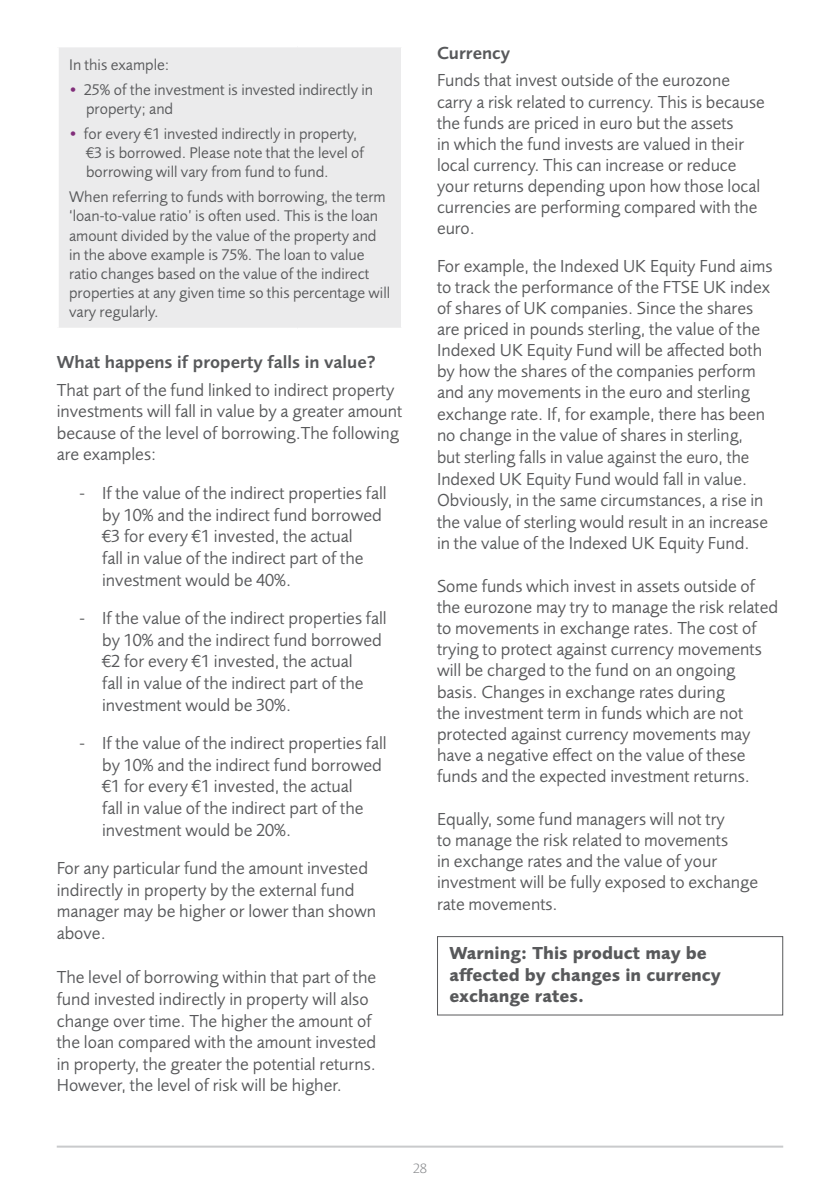
<style>
.page{position:relative;width:840px;height:1191px;background:#fff}
.page>*{position:absolute;margin:0;border:0;box-sizing:border-box;transform-origin:0 0}
.t1{font:18px/21.6px "Foundry Sans";color:#58595b}
.t2{font:700 18px/21.6px "Foundry Sans";color:#58595b}
.t3{font:600 18px "Foundry Sans";color:#58595b}
.t4{font:16px/19.2px "Foundry Sans";color:#58595b}
.t5{font:300 14px "Foundry Sans";color:#888a8d}
.s1{color:#812e7a}
</style>
<div class="page">
<hr style="left:57px;top:1145px;width:725px;height:2px;background:#c9cacc">
<div style="left:58px;top:46px;width:344px;height:283px;background:#ebebec"></div>
<hr style="left:57px;top:45px;width:240px;height:2px;background:#fff">
<hr style="left:57px;top:47px;width:2px;height:281px;background:#fff">
<hr style="left:297px;top:45px;width:106px;height:2px;background:#fff">
<hr style="left:401px;top:47px;width:2px;height:281px;background:#fff">
<hr style="left:57px;top:328px;width:240px;height:2px;background:#fff">
<hr style="left:297px;top:328px;width:106px;height:2px;background:#fff">
<div style="left:437px;top:936px;width:345px;height:79px;border:1px solid #58595b"></div>
<p class="t4" style="left:69px;top:55px;width:102px">In this example:</p>
<p class="t4" style="left:86px;top:80px;width:288px;text-indent:-17px"><span class="s1">•</span> 25% of the investment is invested indirectly in property; and</p>
<p class="t4" style="left:86px;top:124px;width:279px;text-indent:-17px"><span class="s1">•</span> for every €1 invested indirectly in property, €3 is borrowed. Please note that the level of borrowing will vary from fund to fund.</p>
<p class="t4" style="left:69px;top:187px;width:322px">When referring to funds with borrowing, the term ‘loan-to-value ratio’ is often used. This is the loan amount divided by the value of the property and in the above example is 75%. The loan to value ratio changes based on the value of the indirect properties at any given time so this percentage will vary regularly.</p>
<p class="t3" style="left:57px;top:352px;width:320px">What happens if property falls in value?</p>
<p class="t1" style="left:57px;top:379px;width:347px">That part of the fund linked to indirect property investments will fall in value by a greater amount because of the level of borrowing.The following are examples:</p>
<p class="t1" style="left:102px;top:482px;width:286px;text-indent:-23px">- If the value of the indirect properties fall by 10% and the indirect fund borrowed €3 for every €1 invested, the actual<br>fall in value of the indirect part of the investment would be 40%.</p>
<p class="t1" style="left:102px;top:607px;width:286px;text-indent:-23px">- If the value of the indirect properties fall by 10% and the indirect fund borrowed €2 for every €1 invested, the actual<br>fall in value of the indirect part of the investment would be 30%.</p>
<p class="t1" style="left:102px;top:732px;width:286px;text-indent:-23px">- If the value of the indirect properties fall by 10% and the indirect fund borrowed €1 for every €1 invested, the actual<br>fall in value of the indirect part of the investment would be 20%.</p>
<p class="t1" style="left:57px;top:857px;width:320px">For any particular fund the amount invested indirectly in property by the external fund manager may be higher or lower than shown above.</p>
<p class="t1" style="left:57px;top:967px;width:321px">The level of borrowing within that part of the fund invested indirectly in property will also change over time. The higher the amount of the loan compared with the amount invested in property, the greater the potential returns.<br>However, the level of risk will be higher.</p>
<p class="t3" style="left:437px;top:43px;width:75px">Currency</p>
<p class="t1" style="left:437px;top:70px;width:329px;line-height:21px">Funds that invest outside of the eurozone carry a risk related to currency. This is because the funds are priced in euro but the assets<br>in which the fund invests are valued in their local currency. This can increase or reduce your returns depending upon how those local currencies are performing compared with the euro.</p>
<p class="t1" style="left:437px;top:256px;width:337px">For example, the Indexed UK Equity Fund aims to track the performance of the FTSE UK index of shares of UK companies. Since the shares are priced in pounds sterling, the value of the Indexed UK Equity Fund will be affected both by how the shares of the companies perform and any movements in the euro and sterling exchange rate. If, for example, there has been no change in the value of shares in sterling,<br>but sterling falls in value against the euro, the Indexed UK Equity Fund would fall in value.<br>Obviously, in the same circumstances, a rise in the value of sterling would result in an increase in the value of the Indexed UK Equity Fund.</p>
<p class="t1" style="left:437px;top:576px;width:342px;line-height:21px">Some funds which invest in assets outside of the eurozone may try to manage the risk related to movements in exchange rates. The cost of trying to protect against currency movements will be charged to the fund on an ongoing basis. Changes in exchange rates during<br>the investment term in funds which are not protected against currency movements may have a negative effect on the value of these funds and the expected investment returns.</p>
<p class="t1" style="left:437px;top:809px;width:322px">Equally, some fund managers will not try<br>to manage the risk related to movements<br>in exchange rates and the value of your investment will be fully exposed to exchange rate movements.</p>
<p class="t2" style="left:449px;top:942px;width:273px">Warning: This product may be affected by changes in currency exchange rates.</p>
<p class="t5" style="left:413px;top:1160px;width:15px">28</p>
</div>
